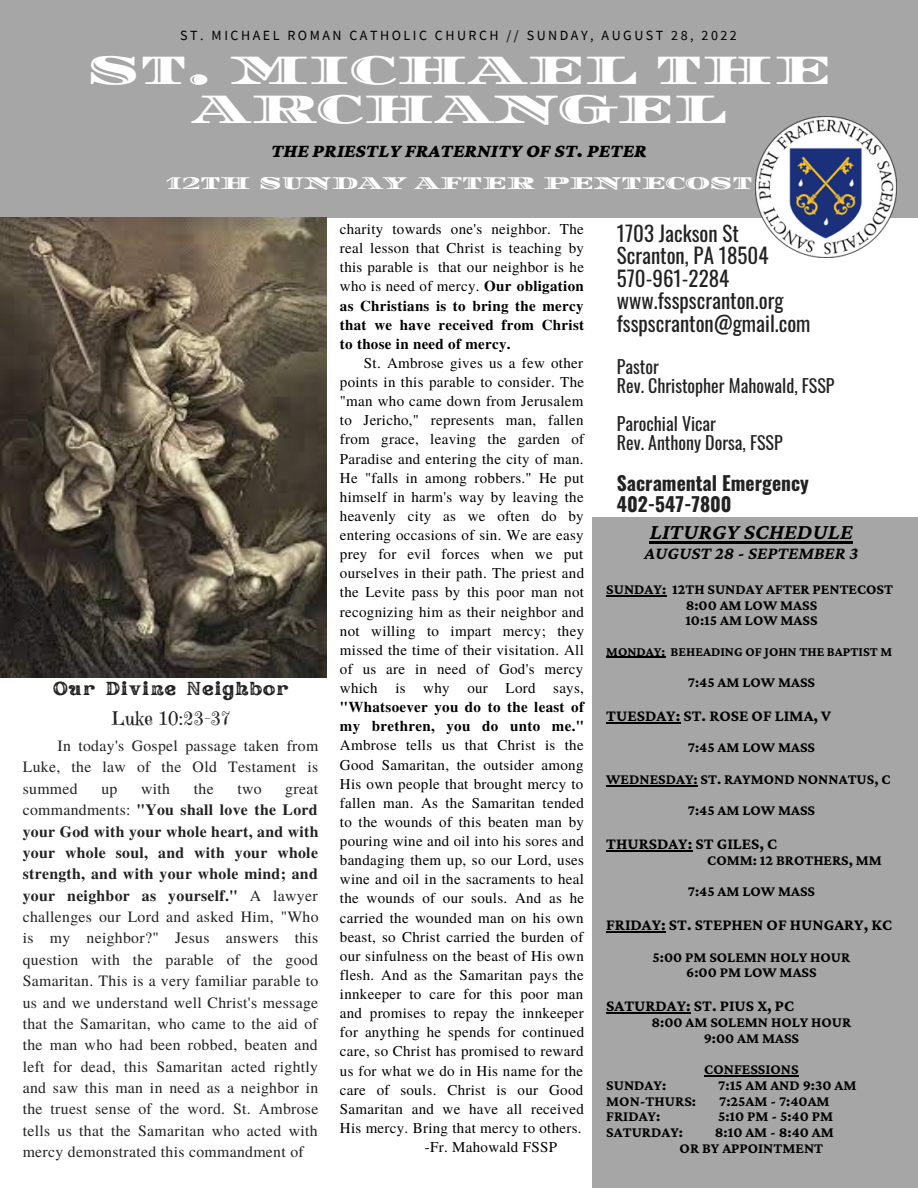
<style>
.page{position:relative;width:918px;height:1188px;background:#fff}
.page>*{position:absolute;margin:0;border:0;box-sizing:border-box;transform-origin:0 0}
.t1{font:42px/38.2px "Diplomata SC";color:#fff;text-align:center}
.t2{font:italic 700 22.5px "Crimson Pro";color:#000}
.t3{font:21px/22.5px "Oswald";color:#222}
.t4{font:700 19.5px/21.3px "Oswald";color:#222}
.t5{font:italic 900 19.5px "Crimson Pro";color:#000}
.t6{font:18.75px "Rundeck Texture";letter-spacing:.02em;color:#222}
.t7{font:18.75px "Emilys Candy";letter-spacing:.02em;color:#222}
.t8{font:18px/19.2px "Oswald";color:#222}
.t9{font:18px "Diplomata SC";color:#fff}
.t10{font:italic 700 18px "Crimson Pro";color:#000}
.t11{font:700 16.5px "Crimson Pro";color:#000}
.t12{font:15.75px/21.3px "Te X Gyre Termes";letter-spacing:.02em;color:#222;text-align:justify}
.t13{font:15px/19.2px "Te X Gyre Termes";letter-spacing:.02em;color:#000;text-align:justify}
.t14{font:700 15px/15.8px "Crimson Pro";color:#000;text-align:center}
.t15{font:700 15px/19.2px "Te X Gyre Termes";letter-spacing:.02em;color:#000}
.t16{font:13.95px "Source Sans Pro";letter-spacing:.18em;color:#000}
.t17{font:700 13.5px "Crimson Pro";color:#000}
.s1{font-weight:700}
</style>
<div class="page">
<div style="left:592px;top:517px;width:326px;height:671px;background:#a6a6a6"></div>
<div style="left:0;top:0;width:918px;height:217px;background:#a6a6a6"></div>
<img style="left:756px;top:117px;width:140px;height:140px">
<img style="left:0;top:218px;width:326px;height:460px">
<hr style="left:650px;top:541px;width:203px;height:2px;background:#000">
<hr style="left:606px;top:595px;width:60px;height:1px;background:#000">
<hr style="left:606px;top:657px;width:59px;height:1px;background:#000">
<hr style="left:606px;top:722px;width:74px;height:1px;background:#000">
<hr style="left:606px;top:785px;width:92px;height:1px;background:#000">
<hr style="left:606px;top:850px;width:86px;height:1px;background:#000">
<hr style="left:606px;top:931px;width:60px;height:1px;background:#000">
<hr style="left:606px;top:1012px;width:85px;height:1px;background:#000">
<hr style="left:704px;top:1075px;width:95px;height:1px;background:#000">
<p class="t16" style="left:180px;top:27px;width:558px">ST. MICHAEL ROMAN CATHOLIC CHURCH // SUNDAY, AUGUST 28, 2022</p>
<h1 class="t1" style="left:87px;top:52px;width:745px">ST. MICHAEL THE<br>ARCHANGEL</h1>
<h3 class="t5" style="left:271px;top:140px;width:377px">THE PRIESTLY FRATERNITY OF ST. PETER</h3>
<p class="t9" style="left:166px;top:172px;width:588px">12TH SUNDAY AFTER PENTECOST</p>
<p class="t6" style="left:53px;top:675px;width:237px">Our Divine Neighbor</p>
<p class="t7" style="left:112px;top:707px;width:120px">Luke 10:23-37</p>
<p class="t12" style="left:23px;top:734px;width:297px;text-indent:35px">In today's Gospel passage taken from Luke, the law of the Old Testament is summed</p>
<p class="t12" style="left:101px;top:777px;width:18px">up</p>
<p class="t12" style="left:141px;top:777px;width:30px">with</p>
<p class="t12" style="left:194px;top:777px;width:21px">the</p>
<p class="t12" style="left:237px;top:777px;width:26px">two</p>
<p class="t12" style="left:23px;top:777px;width:297px;text-indent:263px">great commandments: <span class="s1">"You shall love the Lord your God with your whole heart, and with your whole soul, and with your whole strength, and with your whole mind; and your neighbor as yourself."</span> A lawyer challenges our Lord and asked Him, "Who is my neighbor?" Jesus answers this question with the parable of the good Samaritan. This is a very familiar parable to us and we understand well Christ's message that the Samaritan, who came to the aid of the man who had been robbed, beaten and left for dead, this Samaritan acted rightly and saw this man in need as a neighbor in the truest sense of the word. St. Ambrose tells us that the Samaritan who acted with mercy demonstrated this commandment of</p>
<p class="t13" style="left:340px;top:219px;width:246px">charity towards one's neighbor. The real lesson that Christ is teaching by this parable is that our neighbor is he who is need of mercy. <span class="s1">Our obligation as Christians is to bring the mercy that we have received from Christ to those in need of mercy.</span></p>
<p class="t13" style="left:340px;top:353px;width:246px;text-indent:24px">St. Ambrose gives us a few other points in this parable to consider. The "man who came down from Jerusalem to Jericho," represents man, fallen from grace, leaving the garden of Paradise and entering the city of man.<br>He "falls in among robbers." He put himself in harm's way by leaving the heavenly city as we often do by entering occasions of sin. We are easy prey for evil forces when we put ourselves in their path. The priest and the Levite pass by this poor man not recognizing him as their neighbor and not willing to impart mercy; they missed the time of their visitation. All of us are in need of God's mercy which is why our Lord says,</p>
<p class="t15" style="left:340px;top:697px;width:246px">"Whatsoever you do to the least of my brethren, you do unto me."</p>
<p class="t13" style="left:340px;top:735px;width:245px">Ambrose tells us that Christ is the</p>
<p class="t13" style="left:340px;top:754px;width:245px">Good Samaritan, the outsider among</p>
<p class="t13" style="left:340px;top:773px;width:245px">His own people that brought mercy to</p>
<p class="t13" style="left:340px;top:792px;width:246px">fallen man. As the Samaritan tended</p>
<p class="t13" style="left:340px;top:812px;width:246px">to the wounds of this beaten man by</p>
<p class="t13" style="left:340px;top:831px;width:246px">pouring wine and oil into his sores and</p>
<p class="t13" style="left:340px;top:850px;width:246px">bandaging them up, so our Lord, uses</p>
<p class="t13" style="left:340px;top:869px;width:245px">wine and oil in the sacraments to heal</p>
<p class="t13" style="left:340px;top:888px;width:246px">the wounds of our souls. And as he</p>
<p class="t13" style="left:340px;top:907px;width:245px">carried the wounded man on his own</p>
<p class="t13" style="left:340px;top:926px;width:245px">beast, so Christ carried the burden of</p>
<p class="t13" style="left:340px;top:945px;width:245px">our sinfulness on the beast of His own</p>
<p class="t13" style="left:340px;top:965px;width:245px">flesh. And as the Samaritan pays the</p>
<p class="t13" style="left:340px;top:984px;width:245px">innkeeper to care for this poor man</p>
<p class="t13" style="left:340px;top:1003px;width:246px">and promises to repay the innkeeper</p>
<p class="t13" style="left:340px;top:1022px;width:246px">for anything he spends for continued</p>
<p class="t13" style="left:340px;top:1041px;width:245px">care, so Christ has promised to reward</p>
<p class="t13" style="left:340px;top:1060px;width:245px">us for what we do in His name for the</p>
<p class="t13" style="left:340px;top:1079px;width:245px">care of souls. Christ is our Good</p>
<p class="t13" style="left:340px;top:1098px;width:246px">Samaritan and we have all received</p>
<p class="t13" style="left:340px;top:1118px;width:243px">His mercy. Bring that mercy to others.</p>
<p class="t13" style="left:425px;top:1137px;width:134px">-Fr. Mahowald FSSP</p>
<h3 class="t3" style="left:617px;top:221px;width:195px">1703 Jackson St<br>Scranton, PA 18504<br>570-961-2284 www.fsspscranton.org fsspscranton@gmail.com</h3>
<p class="t8" style="left:617px;top:356px;width:219px">Pastor<br>Rev. Christopher Mahowald, FSSP</p>
<p class="t8" style="left:617px;top:413px;width:167px">Parochial Vicar<br>Rev. Anthony Dorsa, FSSP</p>
<h3 class="t4" style="left:617px;top:471px;width:194px">Sacramental Emergency<br>402-547-7800</h3>
<h2 class="t2" style="left:650px;top:519px;width:204px">LITURGY SCHEDULE</h2>
<p class="t10" style="left:645px;top:543px;width:215px">AUGUST 28 - SEPTEMBER 3</p>
<p class="t14" style="left:606px;top:581px;width:288px">SUNDAY: 12TH SUNDAY AFTER PENTECOST<br>8:00 AM LOW MASS<br>10:15 AM LOW MASS</p>
<p class="t17" style="left:606px;top:644px;width:287px">MONDAY: BEHEADING OF JOHN THE BAPTIST M</p>
<p class="t14" style="left:688px;top:674px;width:129px">7:45 AM LOW MASS</p>
<p class="t11" style="left:606px;top:706px;width:226px">TUESDAY: ST. ROSE OF LIMA, V</p>
<p class="t14" style="left:606px;top:732px;width:286px;line-height:31.5px">7:45 AM LOW MASS<br>WEDNESDAY: ST. RAYMOND NONNATUS, C<br>7:45 AM LOW MASS</p>
<p class="t11" style="left:606px;top:834px;width:172px">THURSDAY: ST GILES, C</p>
<p class="t14" style="left:688px;top:844px;width:196px;line-height:31.5px;text-align:left;text-indent:19px">COMM: 12 BROTHERS, MM<br>7:45 AM LOW MASS</p>
<p class="t11" style="left:606px;top:915px;width:287px">FRIDAY: ST. STEPHEN OF HUNGARY, KC</p>
<p class="t14" style="left:653px;top:949px;width:199px">5:00 PM SOLEMN HOLY HOUR<br>6:00 PM LOW MASS</p>
<p class="t11" style="left:606px;top:996px;width:189px">SATURDAY: ST. PIUS X, PC</p>
<p class="t14" style="left:652px;top:1014px;width:201px">8:00 AM SOLEMN HOLY HOUR<br>9:00 AM MASS</p>
<p class="t14" style="left:704px;top:1061px;width:96px">CONFESSIONS</p>
<p class="t14" style="left:606px;top:1077px;width:62px">SUNDAY:</p>
<p class="t14" style="left:718px;top:1077px;width:140px">7:15 AM AND 9:30 AM</p>
<p class="t14" style="left:606px;top:1093px;width:91px">MON-THURS:</p>
<p class="t14" style="left:719px;top:1093px;width:112px">7:25AM - 7:40AM</p>
<p class="t14" style="left:606px;top:1108px;width:56px">FRIDAY:</p>
<p class="t14" style="left:718px;top:1108px;width:117px">5:10 PM - 5:40 PM</p>
<p class="t14" style="left:606px;top:1124px;width:78px">SATURDAY:</p>
<p class="t14" style="left:680px;top:1124px;width:156px;text-align:left;text-indent:35px">8:10 AM - 8:40 AM<br>OR BY APPOINTMENT</p>
</div>
